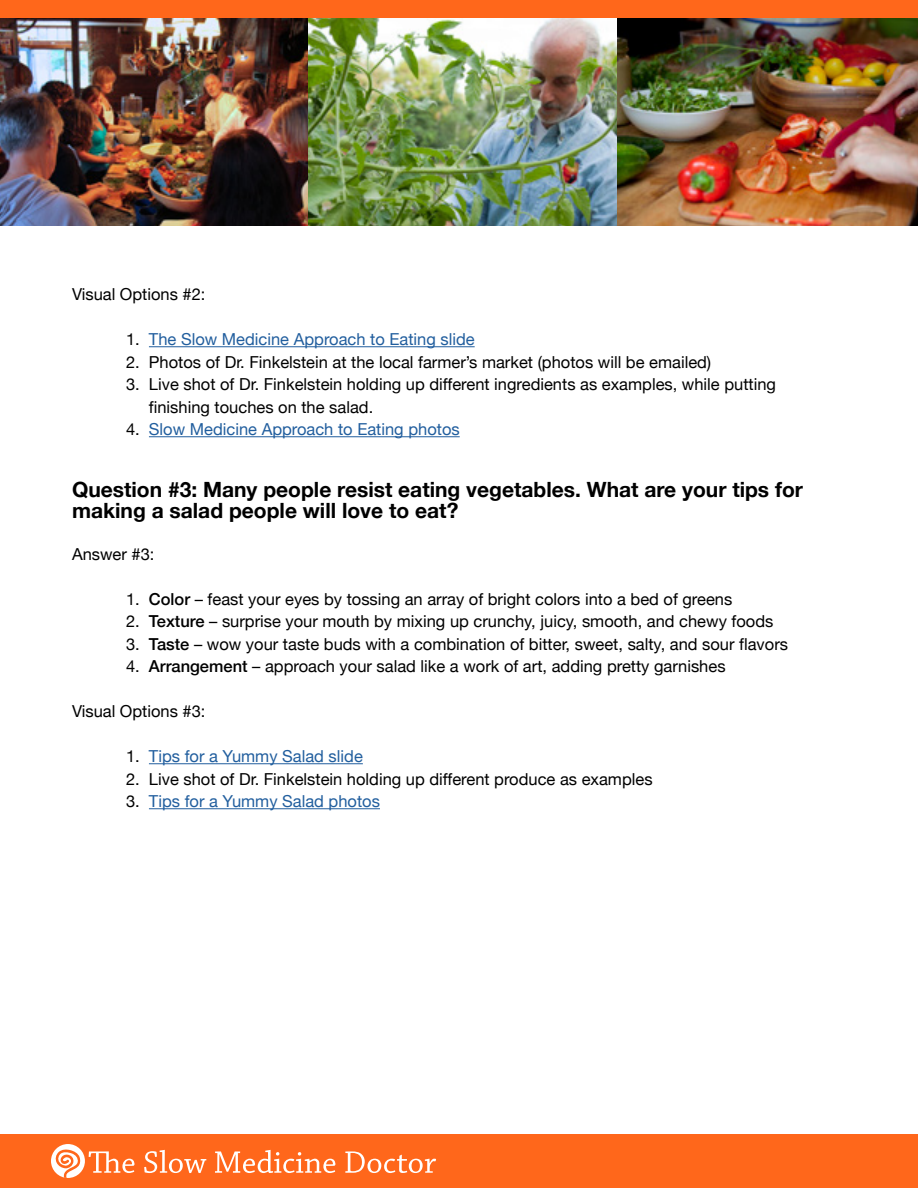
<style>
.page{position:relative;width:918px;height:1188px;background:#fff}
.page>*{position:absolute;margin:0;border:0;box-sizing:border-box;transform-origin:0 0}
.t1{font:700 21px/21px "Helvetica Neue";color:#000}
.t2{font:16.5px/22.5px "Helvetica Neue";color:#000}
.t3{font:16.5px "Helvetica Neue";color:#215e9e}
.s1{color:#000}
.s2{font-weight:500}
</style>
<div class="page">
<div style="left:0;top:1134px;width:918px;height:54px;background:#ff671b"></div>
<div style="left:0;top:0;width:918px;height:19px;background:#ff671b"></div>
<hr style="left:149px;top:346px;width:326px;height:1px;background:#215e9e">
<hr style="left:149px;top:436px;width:311px;height:1px;background:#215e9e">
<hr style="left:149px;top:763px;width:214px;height:1px;background:#215e9e">
<hr style="left:149px;top:808px;width:231px;height:1px;background:#215e9e">
<img style="left:0;top:19px;width:918px;height:206px">
<div style="left:51px;top:1144px;width:34px;height:34px;background:#fff;border-radius:50%"></div>
<svg style="left:55px;top:1149px;width:26px;height:29px"></svg>
<svg style="left:89px;top:1151px;width:46px;height:22px"></svg>
<svg style="left:144px;top:1150px;width:62px;height:23px"></svg>
<svg style="left:215px;top:1150px;width:120px;height:23px"></svg>
<svg style="left:345px;top:1151px;width:91px;height:22px"></svg>
<p class="t2" style="left:72px;top:284px;width:135px">Visual Options #2:</p>
<p class="t3" style="left:126px;top:327px;width:350px"><span class="s1">1.</span> The Slow Medicine Approach to Eating slide</p>
<p class="t2" style="left:126px;top:351px;width:587px">2. Photos of Dr. Finkelstein at the local farmer’s market (photos will be emailed)</p>
<p class="t2" style="left:149px;top:374px;width:629px;text-indent:-23px">3. Live shot of Dr. Finkelstein holding up different ingredients as examples, while putting finishing touches on the salad.</p>
<p class="t3" style="left:126px;top:417px;width:335px"><span class="s1">4.</span> Slow Medicine Approach to Eating photos</p>
<p class="t1" style="left:72px;top:479px;width:733px">Question #3: Many people resist eating vegetables. What are your tips for making a salad people will love to eat?</p>
<p class="t2" style="left:72px;top:543px;width:84px">Answer #3:</p>
<p class="t2" style="left:126px;top:588px;width:608px">1. <span class="s2">Color</span> – feast your eyes by tossing an array of bright colors into a bed of greens</p>
<p class="t2" style="left:126px;top:611px;width:649px">2. <span class="s2">Texture</span> – surprise your mouth by mixing up crunchy, juicy, smooth, and chewy foods</p>
<p class="t2" style="left:126px;top:633px;width:664px">3. <span class="s2">Taste</span> – wow your taste buds with a combination of bitter, sweet, salty, and sour flavors</p>
<p class="t2" style="left:126px;top:656px;width:601px">4. <span class="s2">Arrangement</span> – approach your salad like a work of art, adding pretty garnishes</p>
<p class="t2" style="left:72px;top:701px;width:135px">Visual Options #3:</p>
<p class="t3" style="left:126px;top:744px;width:238px"><span class="s1">1.</span> Tips for a Yummy Salad slide</p>
<p class="t2" style="left:126px;top:768px;width:528px">2. Live shot of Dr. Finkelstein holding up different produce as examples</p>
<p class="t3" style="left:126px;top:789px;width:255px"><span class="s1">3.</span> Tips for a Yummy Salad photos</p>
</div>
